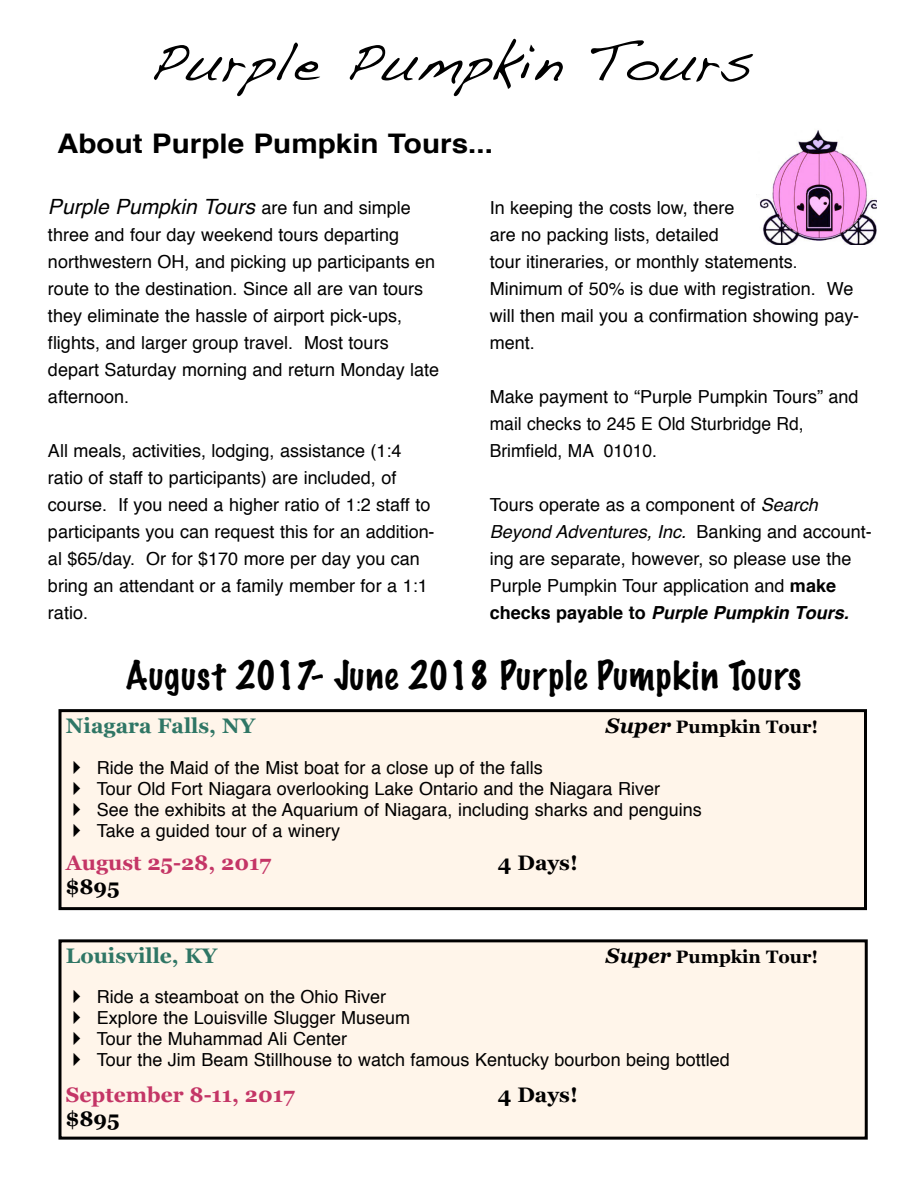
<style>
.page{position:relative;width:918px;height:1188px;background:#fff}
.page>*{position:absolute;margin:0;border:0;box-sizing:border-box;transform-origin:0 0}
.t1{font:54px "Handwriting Dakota";color:#000}
.t2{font:100 36px "Marker Felt";letter-spacing:.025em;color:#000}
.t3{font:700 27px "Helvetica";color:#000;scale:1.1 1}
.t4{font:700 21px "Georgia";color:#c43566}
.t5{font:italic 21px "Helvetica";color:#000}
.t6{font:700 21px "Georgia";color:#2f7665}
.t7{font:700 21px "Georgia";color:#000}
.t8{font:18px/27px "Helvetica";color:#000}
.t9{font:700 18px "Georgia";color:#000}
.s1{font-style:normal;font-size:18px}
.s2{font-style:italic}
.s3{font-weight:700}
.s4{font-weight:700;font-style:italic}
.s5{font-style:italic;font-size:21px}
</style>
<div class="page">
<img style="left:760px;top:130px;width:116px;height:114px">
<div style="left:62px;top:712px;width:802px;height:195px;background:#fff5ea"></div>
<div style="left:58px;top:709px;width:809px;height:201px;border:3px solid #000"></div>
<div style="left:61px;top:942px;width:804px;height:195px;background:#fff5ea"></div>
<div style="left:58px;top:939px;width:810px;height:201px;border:3px solid #000"></div>
<h1 class="t1" style="left:150px;top:23px;width:605px">Purple Pumpkin Tours</h1>
<h3 class="t3" style="left:57px;top:133px;width:398px">About Purple Pumpkin Tours...</h3>
<p class="t5" style="left:48px;top:198px;width:364px">Purple Pumpkin Tours <span class="s1">are fun and simple</span></p>
<p class="t8" style="left:48px;top:223px;width:393px">three and four day weekend tours departing northwestern OH, and picking up participants en route to the destination. Since all are van tours they eliminate the hassle of airport pick-ups, flights, and larger group travel. Most tours depart Saturday morning and return Monday late afternoon.</p>
<p class="t8" style="left:490px;top:196px;width:371px">In keeping the costs low, there<br>are no packing lists, detailed<br>tour itineraries, or monthly statements.<br>Minimum of 50% is due with registration. We will then mail you a confirmation showing pay&shy;ment.</p>
<p class="t8" style="left:490px;top:385px;width:370px">Make payment to “Purple Pumpkin Tours” and mail checks to 245 E Old Sturbridge Rd,<br>Brimfield, MA 01010.</p>
<p class="t8" style="left:490px;top:493px;width:383px">Tours operate as a component of <span class="s2">Search Beyond Adventures, Inc.</span> Banking and account&shy;ing are separate, however, so please use the Purple Pumpkin Tour application and <span class="s3">make checks payable to</span> <span class="s4">Purple Pumpkin Tours.</span></p>
<h2 class="t2" style="left:125px;top:658px;width:677px">August 2017- June 2018 Purple Pumpkin Tours</h2>
<p class="t8" style="left:48px;top:439px;width:388px">All meals, activities, lodging, assistance (1:4 ratio of staff to participants) are included, of course. If you need a higher ratio of 1:2 staff to participants you can request this for an addition&shy;al $65/day. Or for $170 more per day you can bring an attendant or a family member for a 1:1 ratio.</p>
<p class="t6" style="left:66px;top:713px;width:191px">Niagara Falls, NY</p>
<p class="t9" style="left:606px;top:716px;width:214px"><span class="s5">Super</span> Pumpkin Tour!</p>
<p class="t8" style="left:66px;top:756px;width:478px">✔ Ride the Maid of the Mist boat for a close up of the falls</p>
<p class="t8" style="left:66px;top:777px;width:596px">✔ Tour Old Fort Niagara overlooking Lake Ontario and the Niagara River</p>
<p class="t8" style="left:66px;top:798px;width:637px">✔ See the exhibits at the Aquarium of Niagara, including sharks and penguins</p>
<p class="t8" style="left:66px;top:819px;width:276px">✔ Take a guided tour of a winery</p>
<p class="t4" style="left:66px;top:851px;width:207px">August 25-28, 2017</p>
<p class="t7" style="left:498px;top:851px;width:81px">4 Days!</p>
<p class="t7" style="left:66px;top:875px;width:55px">$895</p>
<p class="t6" style="left:66px;top:944px;width:153px">Louisville, KY</p>
<p class="t9" style="left:606px;top:946px;width:214px"><span class="s5">Super</span> Pumpkin Tour!</p>
<p class="t8" style="left:66px;top:985px;width:322px">✔ Ride a steamboat on the Ohio River</p>
<p class="t8" style="left:66px;top:1006px;width:346px">✔ Explore the Louisville Slugger Museum</p>
<p class="t8" style="left:66px;top:1027px;width:283px">✔ Tour the Muhammad Ali Center</p>
<p class="t8" style="left:66px;top:1048px;width:665px">✔ Tour the Jim Beam Stillhouse to watch famous Kentucky bourbon being bottled</p>
<p class="t4" style="left:66px;top:1083px;width:230px">September 8-11, 2017</p>
<p class="t7" style="left:498px;top:1083px;width:81px">4 Days!</p>
<p class="t7" style="left:66px;top:1107px;width:55px">$895</p>
</div>
